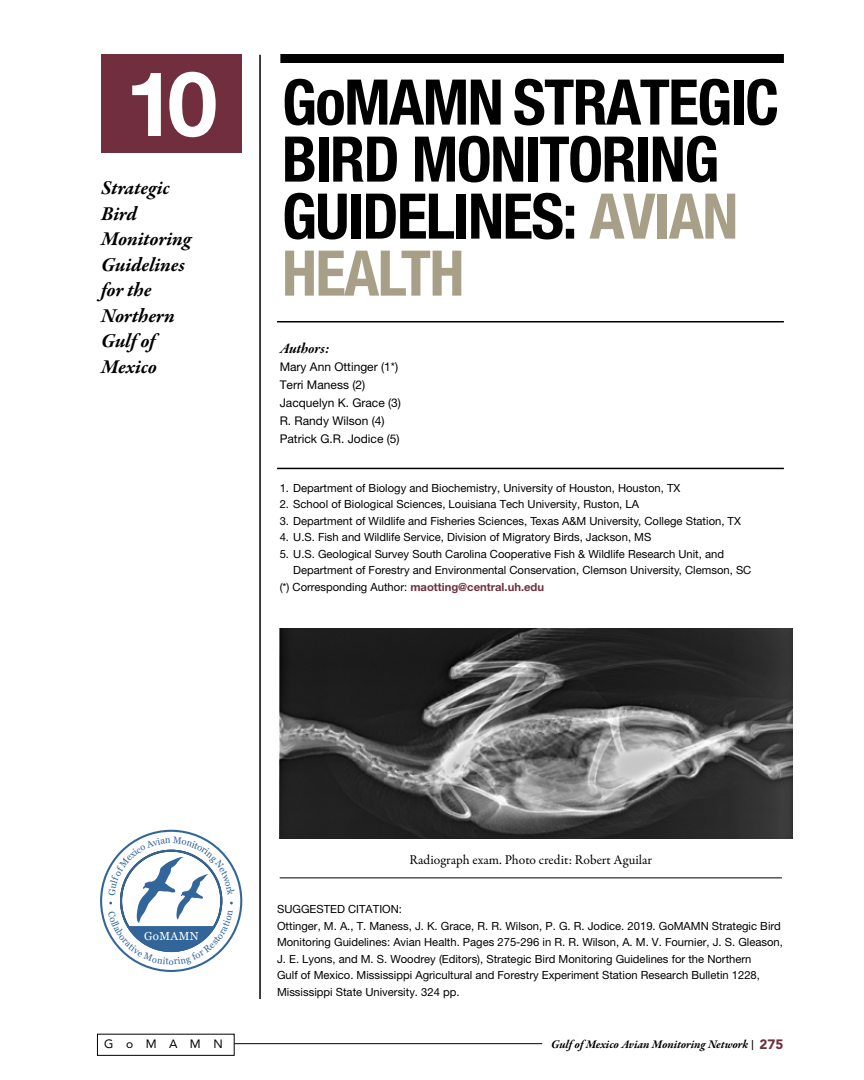
<style>
.page{position:relative;width:864px;height:1080px;background:#fff}
.page>*{position:absolute;margin:0;border:0;box-sizing:border-box;transform-origin:0 0}
.t1{font:700 90px "Helvetica Neue LT Std";color:#fff}
.t2{font:700 condensed 63px/57px "Helvetica Neue LT Std";letter-spacing:-.025em;color:#000}
.t3{font:italic 700 20.1px/25.5px "Garamond Premr Pro";letter-spacing:-.01em;color:#000}
.t4{font:15px "Garamond Premr Pro Bd It Subh";letter-spacing:-.005em;color:#000}
.t5{font:13.5px "Garamond Premr Pro";color:#000}
.t6{font:900 13.5px "Avenir LT Std";color:#702e3e}
.t7{font:12px/18px "Helvetica Neue LT Std";color:#000}
.t8{font:italic 700 12px "Garamond Premr Pro";letter-spacing:-.005em;color:#000}
.t9{font:12px "Avenir LT Std";letter-spacing:1.04em;color:#000}
.t10{font:11.55px "Georgia";letter-spacing:.04em;color:#fff}
.t11{font:11.25px/16.5px "Helvetica Neue LT Std";color:#000}
.s1{color:#a79f88}
.s2{font-weight:700;color:#702e3e}
</style>
<div class="page">
<hr style="left:234px;top:1043px;width:308px;height:1px;background:#000">
<div style="left:97px;top:1034px;width:137px;height:22px;border:1px solid #000"></div>
<hr style="left:280px;top:878px;width:502px;height:1px;background:#000">
<div style="left:280px;top:54px;width:504px;height:9px;background:#000"></div>
<hr style="left:259px;top:55px;width:2px;height:944px;background:#000">
<hr style="left:277px;top:468px;width:507px;height:1px;background:#000">
<hr style="left:277px;top:321px;width:507px;height:1px;background:#000">
<div style="left:101px;top:55px;width:141px;height:98px;background:#702e3e"></div>
<img style="left:280px;top:629px;width:513px;height:209px">
<svg style="left:100px;top:830px;width:142px;height:142px"></svg>
<p class="t1" style="left:126px;top:48px;width:93px">10</p>
<p class="t3" style="left:101px;top:176px;width:92px">Strategic<br>Bird<br>Monitoring<br>Guidelines for the<br>Northern<br>Gulf of<br>Mexico</p>
<p class="t2" style="left:282px;top:73px;width:499px">GoMAMN STRATEGIC<br>BIRD MONITORING<br>GUIDELINES: <span class="s1">AVIAN<br>HEALTH</span></p>
<p class="t4" style="left:280px;top:339px;width:52px">Authors:</p>
<p class="t7" style="left:280px;top:357px;width:123px">Mary Ann Ottinger (1*)<br>Terri Maness (2)<br>Jacquelyn K. Grace (3)</p>
<p class="t7" style="left:280px;top:411px;width:122px">R. Randy Wilson (4)<br>Patrick G.R. Jodice (5)</p>
<p class="t11" style="left:280px;top:479px;width:402px">1. Department of Biology and Biochemistry, University of Houston, Houston, TX</p>
<p class="t11" style="left:280px;top:496px;width:361px">2. School of Biological Sciences, Louisiana Tech University, Ruston, LA</p>
<p class="t11" style="left:280px;top:512px;width:463px">3. Department of Wildlife and Fisheries Sciences, Texas A&amp;M University, College Station, TX</p>
<p class="t11" style="left:280px;top:529px;width:373px">4. U.S. Fish and Wildlife Service, Division of Migratory Birds, Jackson, MS</p>
<p class="t11" style="left:280px;top:545px;width:446px">5. U.S. Geological Survey South Carolina Cooperative Fish &amp; Wildlife Research Unit, and</p>
<p class="t11" style="left:280px;top:562px;width:473px;text-indent:14px">Department of Forestry and Environmental Conservation, Clemson University, Clemson, SC (*) Corresponding Author: <span class="s2">maotting@central.uh.edu</span></p>
<p class="t10" style="left:144px;top:929px;width:56px">GoMAMN</p>
<p class="t5" style="left:409px;top:852px;width:244px">Radiograph exam. Photo credit: Robert Aguilar</p>
<p class="t11" style="left:277px;top:901px;width:507px">SUGGESTED CITATION:<br>Ottinger, M. A., T. Maness, J. K. Grace, R. R. Wilson, P. G. R. Jodice. 2019. GoMAMN Strategic Bird<br>Monitoring Guidelines: Avian Health. Pages 275-296 in R. R. Wilson, A. M. V. Fournier, J. S. Gleason,</p>
<p class="t11" style="left:277px;top:951px;width:484px">J. E. Lyons, and M. S. Woodrey (Editors), Strategic Bird Monitoring Guidelines for the Northern<br>Gulf of Mexico. Mississippi Agricultural and Forestry Experiment Station Research Bulletin 1228,<br>Mississippi State University. 324 pp.</p>
<p class="t9" style="left:104px;top:1037px;width:120px">GoMAMN</p>
<p class="t8" style="left:551px;top:1037px;width:204px">Gulf of Mexico Avian Monitoring Network |</p>
<p class="t6" style="left:759px;top:1037px;width:25px">275</p>
</div>
